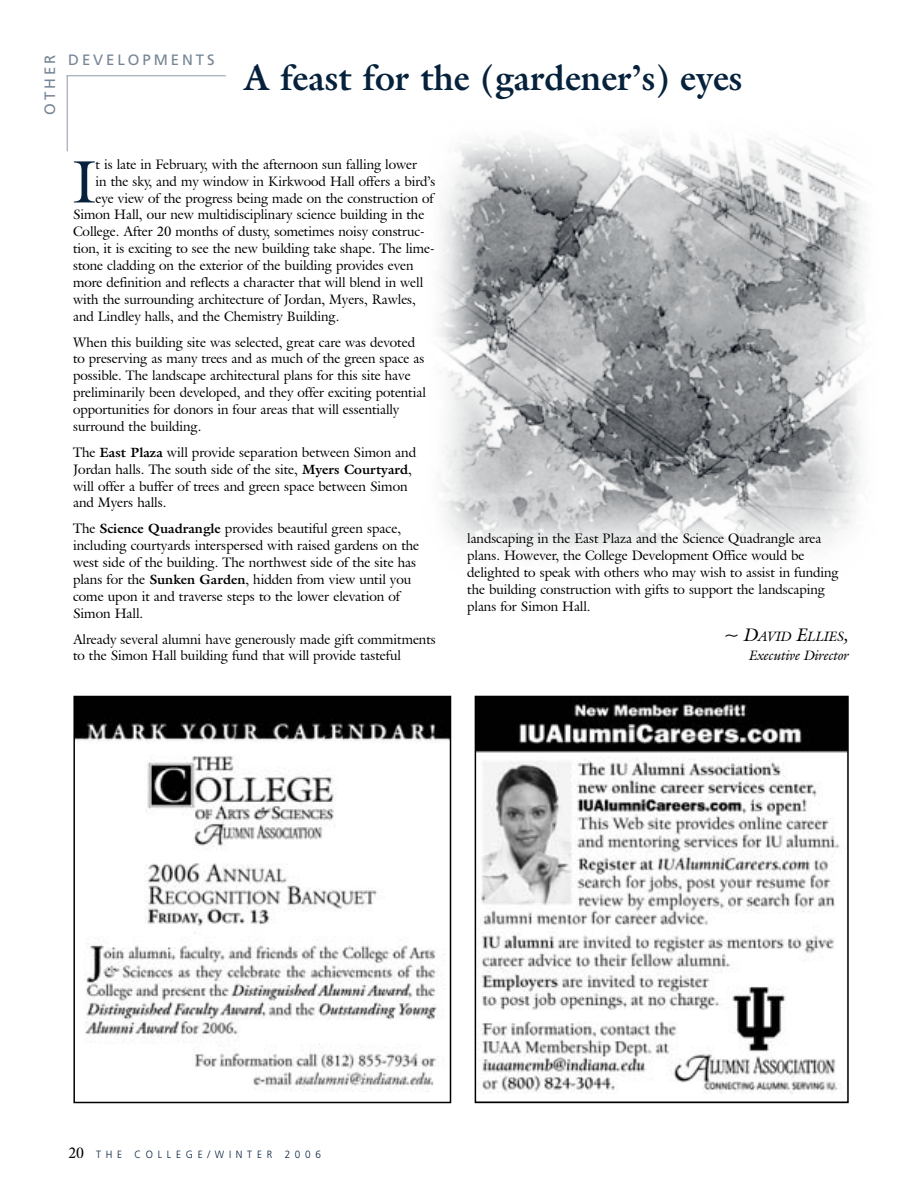
<style>
.page{position:relative;width:918px;height:1188px;background:#fff}
.page>*{position:absolute;margin:0;border:0;box-sizing:border-box;transform-origin:0 0}
.t1{font:59.1px "Galliard IT Cby BT";color:#05213c}
.t2{font:700 36px "Galliard";color:#05213c;scale:.95 1}
.t3{font:15px "Frutiger";letter-spacing:.195em;color:#768594}
.t4{font:13.5px/16.8px "Galliard IT Cby BT";color:#000}
.t5{font:italic 13.5px/19.5px "Galliard IT Cby BT";color:#000;text-align:right}
.t6{font:300 10.5px "Frutiger";letter-spacing:.47em;color:#05213c;scale:.95 1}
.s1{font-family:"Galliard";font-weight:700}
.s2{font-size:18px}
.s3{font-family:"Galliard IT Cby BT";font-weight:400;font-size:15px;color:#000}
</style>
<div class="page">
<img style="left:439px;top:137px;width:425px;height:416px">
<img style="left:478px;top:699px;width:368px;height:395px">
<div style="left:475px;top:696px;width:374px;height:407px;border:2px solid #000"></div>
<img style="left:76px;top:699px;width:372px;height:393px">
<div style="left:73px;top:696px;width:378px;height:407px;border:2px solid #000"></div>
<hr style="left:67px;top:75px;width:1px;height:76px;background:#9ba6b1">
<hr style="left:66px;top:75px;width:160px;height:1px;background:#9ba6b1">
<p class="t3" style="left:44px;top:115px;width:62px;rotate:-90deg">OTHER</p>
<p class="t3" style="left:68px;top:53px;width:148px">DEVELOPMENTS</p>
<h2 class="t2" style="left:244px;top:64px;width:527px">A feast for the (gardener’s) eyes</h2>
<h1 class="t1" style="left:73px;top:159px;width:24px">I</h1>
<p class="t4" style="left:96px;top:157px;width:323px">t is late in February, with the afternoon sun falling lower</p>
<p class="t4" style="left:96px;top:174px;width:341px">in the sky, and my window in Kirkwood Hall offers a bird’s</p>
<p class="t4" style="left:96px;top:191px;width:340px">eye view of the progress being made on the construction of</p>
<p class="t4" style="left:73px;top:208px;width:353px">Simon Hall, our new multidisciplinary science building in the</p>
<p class="t4" style="left:73px;top:225px;width:353px">College. After 20 months of dusty, sometimes noisy construc-</p>
<p class="t4" style="left:73px;top:242px;width:363px">tion, it is exciting to see the new building take shape. The lime-</p>
<p class="t4" style="left:73px;top:259px;width:342px">stone cladding on the exterior of the building provides even</p>
<p class="t4" style="left:73px;top:275px;width:352px">more definition and reflects a character that will blend in well</p>
<p class="t4" style="left:73px;top:292px;width:344px">with the surrounding architecture of Jordan, Myers, Rawles,</p>
<p class="t4" style="left:73px;top:309px;width:268px">and Lindley halls, and the Chemistry Building.</p>
<p class="t4" style="left:73px;top:335px;width:354px">When this building site was selected, great care was devoted to preserving as many trees and as much of the green space as possible. The landscape architectural plans for this site have preliminarily been developed, and they offer exciting potential opportunities for donors in four areas that will essentially surround the building.</p>
<p class="t4" style="left:73px;top:445px;width:345px">The <span class="s1">East Plaza</span> will provide separation between Simon and Jordan halls. The south side of the site, <span class="s1">Myers Courtyard</span>, will offer a buffer of trees and green space between Simon and Myers halls.</p>
<p class="t4" style="left:73px;top:522px;width:348px">The <span class="s1">Science Quadrangle</span> provides beautiful green space, including courtyards interspersed with raised gardens on the west side of the building. The northwest side of the site has plans for the <span class="s1">Sunken Garden</span>, hidden from view until you come upon it and traverse steps to the lower elevation of Simon Hall.</p>
<p class="t4" style="left:73px;top:632px;width:364px">Already several alumni have generously made gift commitments to the Simon Hall building fund that will provide tasteful</p>
<p class="t4" style="left:467px;top:532px;width:373px">landscaping in the East Plaza and the Science Quadrangle area plans. However, the College Development Office would be delighted to speak with others who may wish to assist in funding the building construction with gifts to support the landscaping plans for Simon Hall.</p>
<p class="t5" style="left:724px;top:628px;width:126px"><span class="s2">~ D</span>AVID <span class="s2">E</span>LLIES<span class="s2">,<br></span>Executive Director</p>
<p class="t6" style="left:68px;top:1151px;width:267px"><span class="s3">20</span> THE COLLEGE/WINTER 2006</p>
</div>
